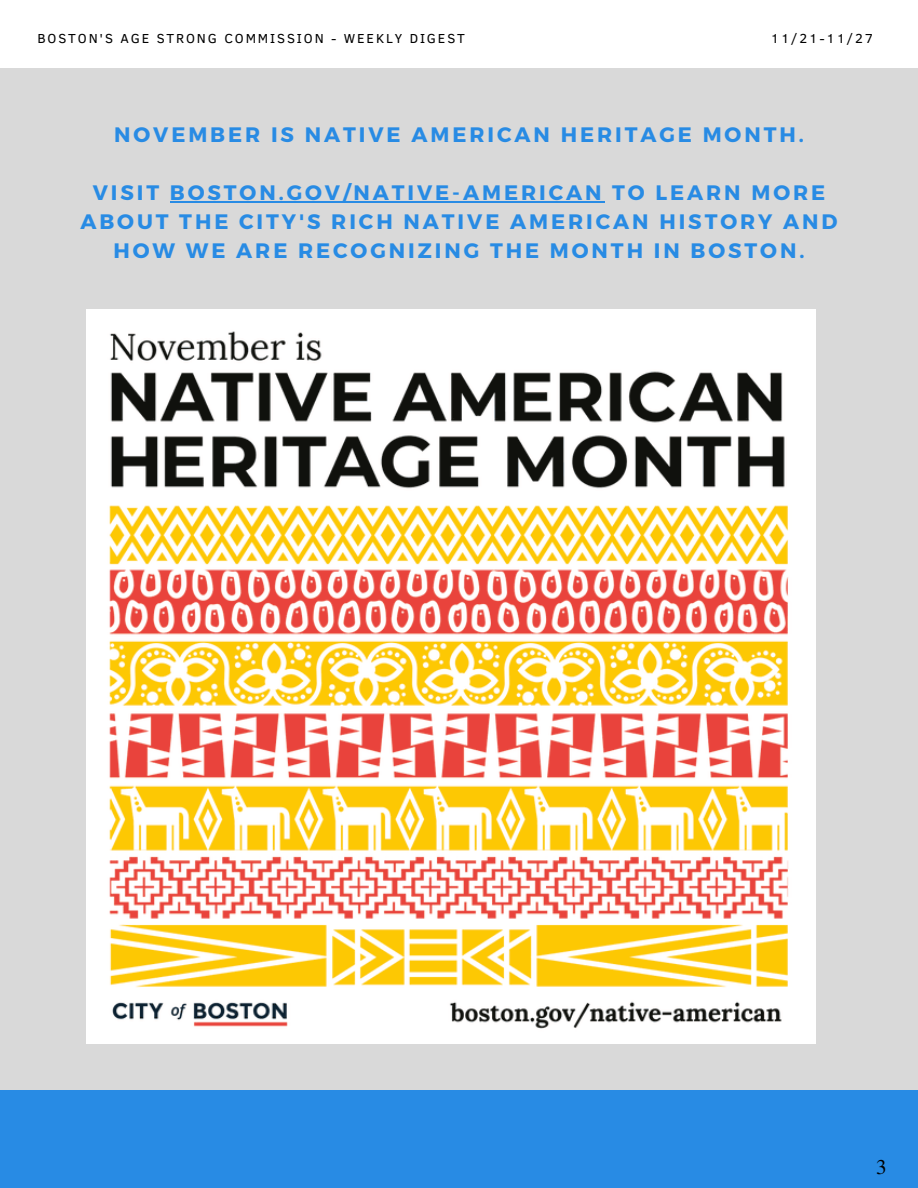
<style>
.page{position:relative;width:918px;height:1188px;background:#fff}
.page>*{position:absolute;margin:0;border:0;box-sizing:border-box;transform-origin:0 0}
.t1{font:21px "Te X Gyre Termes";color:#000}
.t2{font:700 20.85px/29px "Montserrat";letter-spacing:.14em;color:#288be4;text-align:center}
.t3{font:13.35px "Clear Sans";letter-spacing:.14em;color:#000}
</style>
<div class="page">
<div style="left:0;top:1089px;width:918px;height:99px;background:#288be4"></div>
<div style="left:0;top:68px;width:918px;height:1022px;background:#d9d9d9"></div>
<img style="left:86px;top:310px;width:729px;height:733px">
<hr style="left:170px;top:202px;width:434px;height:1px;background:#288be4">
<p class="t3" style="left:37px;top:29px;width:429px">BOSTON'S AGE STRONG COMMISSION - WEEKLY DIGEST</p>
<p class="t3" style="left:771px;top:29px;width:104px">11/21-11/27</p>
<p class="t2" style="left:114px;top:120px;width:691px">NOVEMBER IS NATIVE AMERICAN HERITAGE MONTH.</p>
<p class="t2" style="left:80px;top:177px;width:759px">VISIT BOSTON.GOV/NATIVE-AMERICAN TO LEARN MORE<br>ABOUT THE CITY'S RICH NATIVE AMERICAN HISTORY AND<br>HOW WE ARE RECOGNIZING THE MONTH IN BOSTON.</p>
<p class="t1" style="left:876px;top:1152px;width:12px">3</p>
</div>
